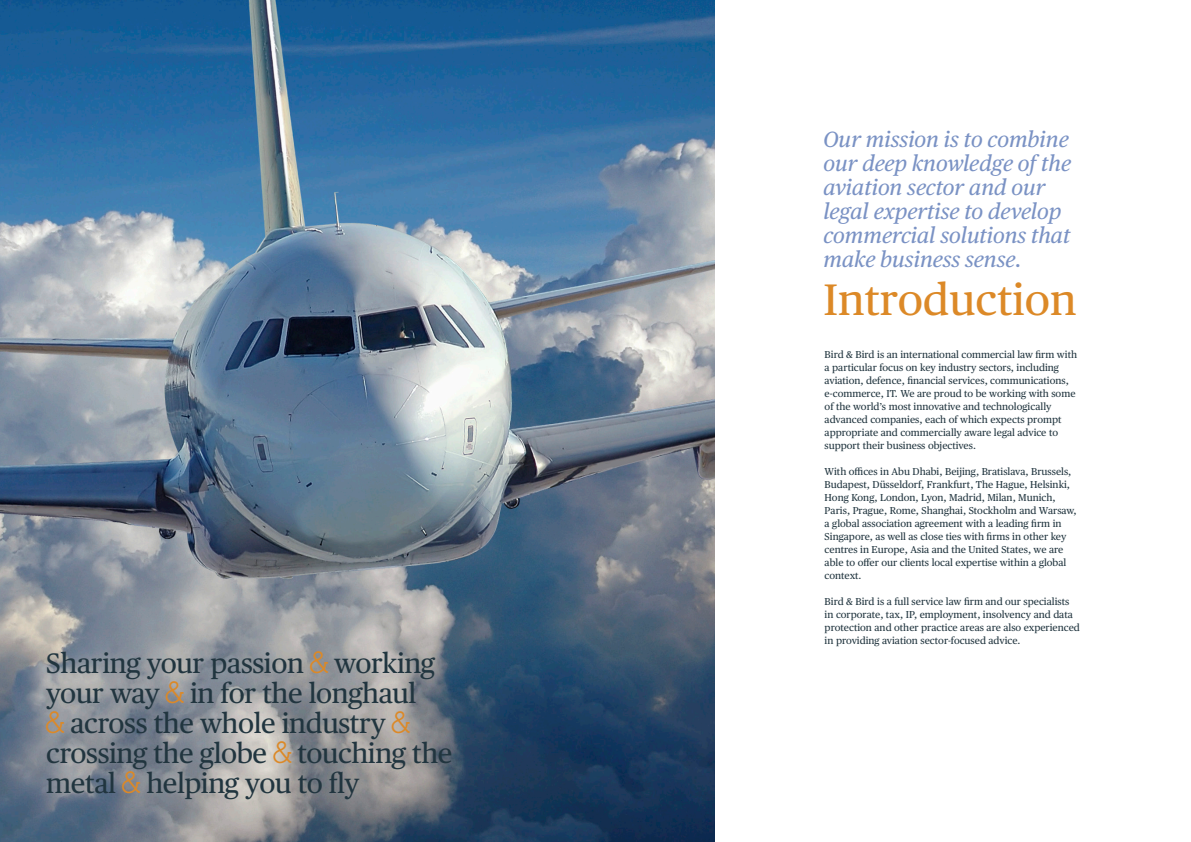
<style>
.page{position:relative;width:1191px;height:842px;background:#fff}
.page>*{position:absolute;margin:0;border:0;box-sizing:border-box;transform-origin:0 0}
.body_text{font:44px "Publico Text";color:#dc8927}
.t1{font:28px/30.1px "Publico Text";letter-spacing:-.015em;color:#21353f}
.t2{font:italic 22px/24px "Publico Text";color:#7a92c4}
.body_text-2{font:10px/13px "Publico Text";color:#21353f}
.s1{font-family:"Bird and Bird Ampersand";color:#dc8927}
</style>
<div class="page">
<img style="left:0;top:0;width:714px;height:842px">
<p class="t1" style="left:46px;top:646px;width:408px">Sharing your passion <span class="s1">&amp;</span> working your way <span class="s1">&amp;</span> in for the longhaul<br><span class="s1">&amp;</span> across the whole industry <span class="s1">&amp; </span>crossing the globe <span class="s1">&amp;</span> touching the metal <span class="s1">&amp;</span> helping you to fly</p>
<p class="t2" style="left:823px;top:126px;width:249px">Our mission is to combine our deep knowledge of the aviation sector and our legal expertise to develop commercial solutions that make business sense.</p>
<p class="body_text" style="left:823px;top:266px;width:255px">Introduction</p>
<p class="body_text-2" style="left:824px;top:347px;width:254px">Bird &amp; Bird is an international commercial law firm with a particular focus on key industry sectors, including aviation, defence, financial services, communications, e-commerce, IT. We are proud to be working with some of the world’s most innovative and technologically advanced companies, each of which expects prompt appropriate and commercially aware legal advice to support their business objectives.</p>
<p class="body_text-2" style="left:824px;top:464px;width:253px">With offices in Abu Dhabi, Beijing, Bratislava, Brussels, Budapest, Düsseldorf, Frankfurt, The Hague, Helsinki, Hong Kong, London, Lyon, Madrid, Milan, Munich, Paris, Prague, Rome, Shanghai, Stockholm and Warsaw, a global association agreement with a leading firm in Singapore, as well as close ties with firms in other key centres in Europe, Asia and the United States, we are able to offer our clients local expertise within a global context.</p>
<p class="body_text-2" style="left:824px;top:594px;width:257px">Bird &amp; Bird is a full service law firm and our specialists in corporate, tax, IP, employment, insolvency and data protection and other practice areas are also experienced in providing aviation sector-focused advice.</p>
</div>
